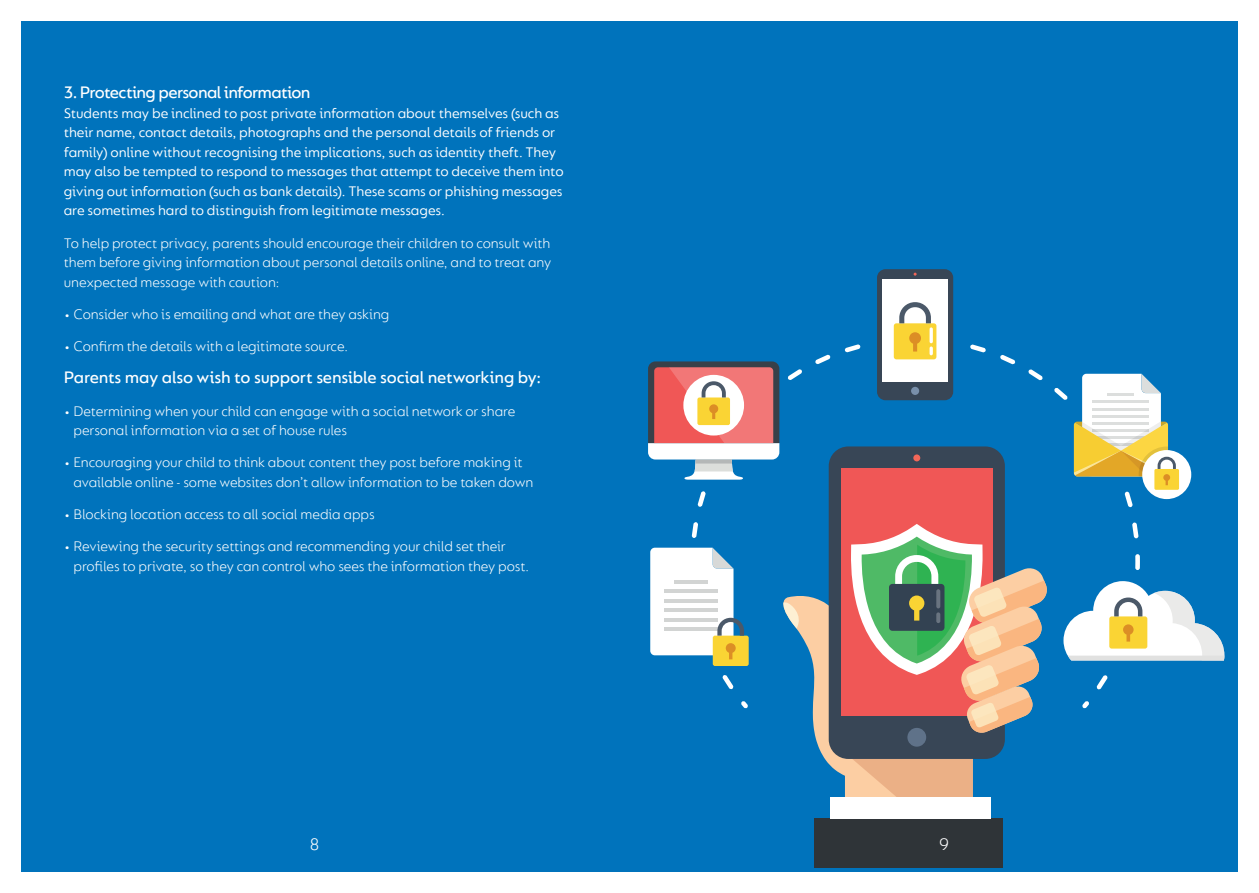
<style>
.page{position:relative;width:1259px;height:893px;background:#fff}
.page>*{position:absolute;margin:0;border:0;box-sizing:border-box;transform-origin:0 0}
.t1{font:500 18px "FS Lucas";letter-spacing:-.02em;color:#fff}
.t2{font:500 18px "FS Lucas";letter-spacing:-.04em;color:#fff}
.Page_Number_-_Align{font:300 18px "FS Lucas";color:#fff}
.t3{font:300 15px/19.5px "FS Lucas";letter-spacing:-.01em;color:#fff}
.t4{font:15px/19.5px "FS Lucas";letter-spacing:-.01em;color:#fff}
</style>
<div class="page">
<div style="left:21px;top:21px;width:1216px;height:851px;background:#0073bc"></div>
<svg style="left:1082px;top:701px;width:7px;height:7px"></svg>
<svg style="left:690px;top:344px;width:450px;height:346px"></svg>
<svg style="left:741px;top:701px;width:7px;height:7px"></svg>
<svg style="left:648px;top:361px;width:131px;height:119px;background:#c09899"></svg>
<svg style="left:1063px;top:581px;width:161px;height:79px"></svg>
<div style="left:1142px;top:450px;width:49px;height:49px;background:#fff;border-radius:50%"></div>
<div style="left:1154px;top:469px;width:25px;height:21px;background:#fad434;border-radius:2px"></div>
<svg style="left:1074px;top:374px;width:102px;height:111px"></svg>
<div style="left:713px;top:636px;width:35px;height:30px;background:#fad434;border-radius:2px"></div>
<svg style="left:650px;top:548px;width:94px;height:111px"></svg>
<div style="left:877px;top:269px;width:76px;height:131px;background:#384656;border-radius:8px"></div>
<div style="left:882px;top:279px;width:66px;height:103px;background:#fff"></div>
<div style="left:911px;top:387px;width:8px;height:8px;background:#7990ab;border-radius:50%"></div>
<div style="left:894px;top:323px;width:42px;height:36px;background:#fad434;border-radius:3px"></div>
<svg style="left:899px;top:302px;width:32px;height:21px"></svg>
<svg style="left:909px;top:332px;width:12px;height:20px"></svg>
<svg style="left:929px;top:346px;width:4px;height:9px"></svg>
<svg style="left:929px;top:327px;width:4px;height:16px"></svg>
<svg style="left:775px;top:589px;width:77px;height:243px"></svg>
<svg style="left:852px;top:759px;width:121px;height:38px;background:#eeb58b"></svg>
<svg style="left:783px;top:602px;width:21px;height:27px"></svg>
<div style="left:828px;top:446px;width:177px;height:313px;background:#384656;border-radius:20px"></div>
<div style="left:841px;top:468px;width:151px;height:248px;background:#f05756"></div>
<div style="left:913px;top:454px;width:7px;height:7px;background:#f26759;border-radius:50%"></div>
<div style="left:907px;top:728px;width:19px;height:19px;background:#5f7289;border-radius:50%"></div>
<div style="left:815px;top:818px;width:188px;height:50px;background:#2f3438"></div>
<div style="left:830px;top:797px;width:160px;height:21px;background:#fff"></div>
<svg style="left:851px;top:524px;width:197px;height:210px"></svg>
<p class="t2" style="left:64px;top:82px;width:248px">3. Protecting personal information</p>
<p class="t4" style="left:64px;top:103px;width:501px">Students may be inclined to post private information about themselves (such as their name, contact details, photographs and the personal details of friends or family) online without recognising the implications, such as identity theft. They may also be tempted to respond to messages that attempt to deceive them into giving out information (such as bank details). These scams or phishing messages are sometimes hard to distinguish from legitimate messages.</p>
<p class="t3" style="left:64px;top:233px;width:489px;text-align:justify">To help protect privacy, parents should encourage their children to consult with them before giving information about personal details online, and to treat any unexpected message with caution:</p>
<p class="t3" style="left:64px;top:304px;width:327px">• Consider who is emailing and what are they asking</p>
<p class="t3" style="left:64px;top:336px;width:286px">• Confirm the details with a legitimate source.</p>
<p class="t1" style="left:64px;top:367px;width:479px">Parents may also wish to support sensible social networking by:</p>
<p class="t3" style="left:73px;top:401px;width:443px;text-indent:-10px">• Determining when your child can engage with a social network or share personal information via a set of house rules</p>
<p class="t3" style="left:73px;top:452px;width:461px;text-indent:-10px">• Encouraging your child to think about content they post before making it available online - some websites don’t allow information to be taken down</p>
<p class="t3" style="left:64px;top:504px;width:312px">• Blocking location access to all social media apps</p>
<p class="t3" style="left:73px;top:536px;width:457px;text-indent:-10px">• Reviewing the security settings and recommending your child set their profiles to private, so they can control who sees the information they post.</p>
<p class="Page_Number_-_Align" style="left:310px;top:834px;width:12px">8</p>
<p class="Page_Number_-_Align" style="left:939px;top:834px;width:12px">9</p>
</div>
